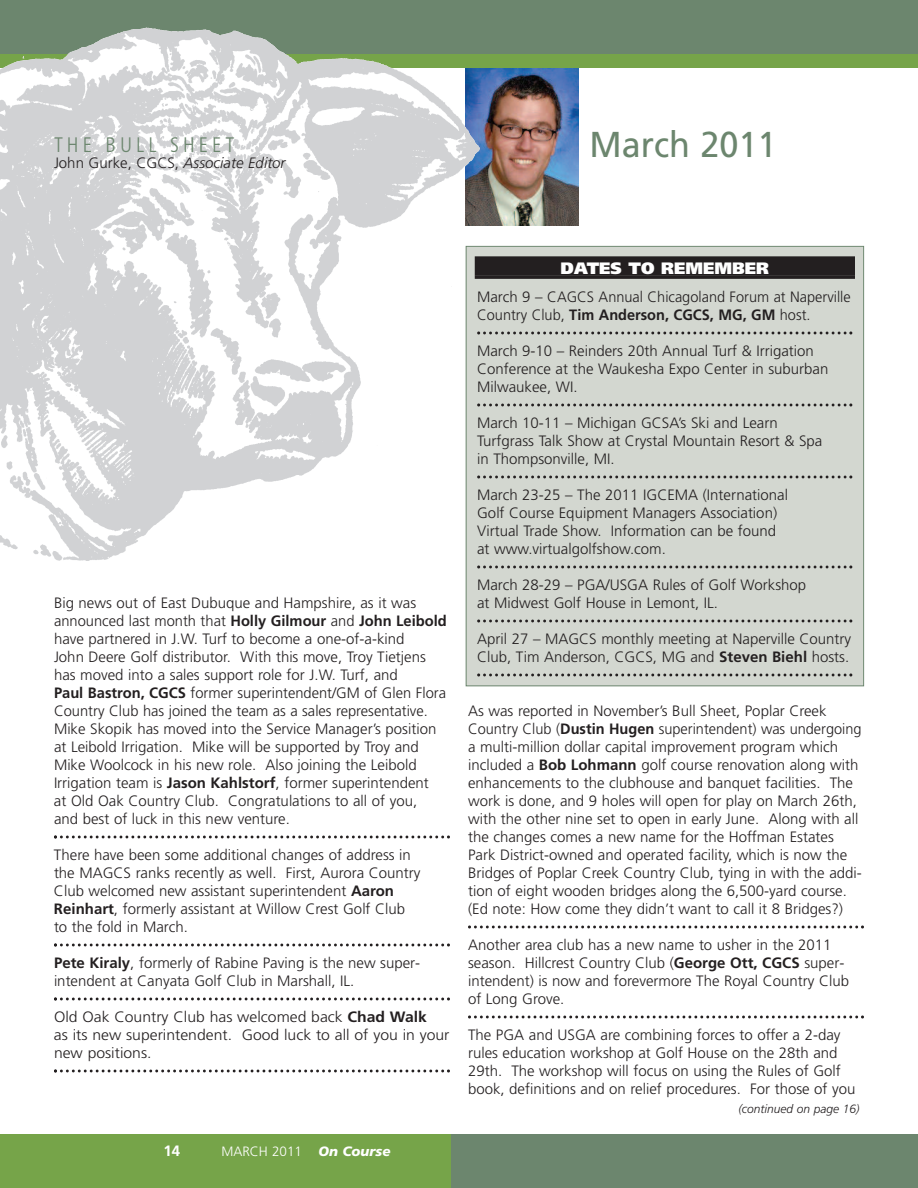
<style>
.page{position:relative;width:918px;height:1188px;background:#fff}
.page>*{position:absolute;margin:0;border:0;box-sizing:border-box;transform-origin:0 0}
.t1{font:36px "Frutiger";color:#6c866e;scale:.95 1}
.t2{font:300 condensed 21px "Frutiger";letter-spacing:.19em;color:#6c866e}
.t3{font:900 16.5px "Frutiger";color:#fff}
.t4{font:300 15px/18px "Frutiger";color:#231f20}
.t5{font:300 15px/18px "Frutiger";color:#231f20;scale:1.05 1}
.t6{font:700 15px "Frutiger";color:#fff}
.t7{font:300 13.5px "Frutiger";color:#fff}
.t8{font:italic 300 12px "Frutiger";color:#231f20}
.s1{font-style:italic}
.s2{font-weight:700}
.s3{font-weight:900;font-style:italic}
</style>
<div class="page">
<img style="left:510px;top:68px;width:68px;height:158px">
<div style="left:0;top:0;width:918px;height:68px;background:#6c866e"></div>
<div style="left:0;top:54px;width:918px;height:14px;background:#76a449"></div>
<div style="left:0;top:1134px;width:918px;height:54px;background:#6c866e"></div>
<div style="left:0;top:1134px;width:451px;height:54px;background:#76a449"></div>
<img style="left:0;top:27px;width:510px;height:547px">
<svg style="left:54px;top:836px;width:396px;height:2px"></svg>
<svg style="left:54px;top:944px;width:396px;height:2px"></svg>
<svg style="left:54px;top:998px;width:396px;height:2px"></svg>
<svg style="left:54px;top:1070px;width:396px;height:2px"></svg>
<svg style="left:468px;top:926px;width:396px;height:2px"></svg>
<svg style="left:468px;top:1016px;width:396px;height:2px"></svg>
<div style="left:466px;top:247px;width:397px;height:438px;background:#d3d7d0"></div>
<div style="left:475px;top:256px;width:380px;height:20px;background:#231f20"></div>
<hr style="left:475px;top:276px;width:380px;height:3px;background:#231f20">
<svg style="left:477px;top:332px;width:375px;height:2px"></svg>
<svg style="left:477px;top:404px;width:375px;height:2px"></svg>
<svg style="left:477px;top:476px;width:375px;height:2px"></svg>
<svg style="left:477px;top:566px;width:375px;height:2px"></svg>
<svg style="left:477px;top:620px;width:375px;height:2px"></svg>
<svg style="left:477px;top:674px;width:375px;height:2px"></svg>
<h2 class="t2" style="left:54px;top:136px;width:182px">THE BULL SHEET</h2>
<h1 class="t1" style="left:589px;top:130px;width:199px">March 2011</h1>
<p class="t4" style="left:54px;top:155px;width:233px">John Gurke, CGCS, <span class="s1">Associate Editor</span></p>
<p class="t4" style="left:54px;top:594px;width:394px">Big news out of East Dubuque and Hampshire, as it was announced last month that <span class="s2">Holly Gilmour</span> and <span class="s2">John Leibold </span>have partnered in J.W. Turf to become a one-of-a-kind<br>John Deere Golf distributor. With this move, Troy Tietjens has moved into a sales support role for J.W. Turf, and<br><span class="s2">Paul Bastron, CGCS</span> former superintendent/GM of Glen Flora Country Club has joined the team as a sales representative.<br>Mike Skopik has moved into the Service Manager’s position at Leibold Irrigation. Mike will be supported by Troy and Mike Woolcock in his new role. Also joining the Leibold Irrigation team is <span class="s2">Jason Kahlstorf</span>, former superintendent<br>at Old Oak Country Club. Congratulations to all of you,<br>and best of luck in this new venture.</p>
<p class="t4" style="left:54px;top:846px;width:368px">There have been some additional changes of address in the MAGCS ranks recently as well. First, Aurora Country Club welcomed new assistant superintendent <span class="s2">Aaron Reinhart</span>, formerly assistant at Willow Crest Golf Club to the fold in March.</p>
<p class="t4" style="left:54px;top:954px;width:368px"><span class="s2">Pete Kiraly</span>, formerly of Rabine Paving is the new super&shy;intendent at Canyata Golf Club in Marshall, IL.</p>
<p class="t5" style="left:54px;top:1008px;width:378px">Old Oak Country Club has welcomed back <span class="s2">Chad Walk<br></span>as its new superintendent. Good luck to all of you in your new positions.</p>
<p class="t6" style="left:164px;top:1144px;width:18px">14</p>
<p class="t7" style="left:221px;top:1146px;width:171px">MARCH 2011 <span class="s3">On Course</span></p>
<p class="t3" style="left:561px;top:261px;width:210px">DATES TO REMEMBER</p>
<p class="t4" style="left:477px;top:288px;width:375px">March 9 – CAGCS Annual Chicagoland Forum at Naperville<br>Country Club, <span class="s2">Tim Anderson, CGCS, MG, GM</span> host.</p>
<p class="t4" style="left:477px;top:342px;width:353px">March 9-10 – Reinders 20th Annual Turf &amp; Irrigation<br>Conference at the Waukesha Expo Center in suburban<br>Milwaukee, WI.</p>
<p class="t4" style="left:477px;top:414px;width:347px">March 10-11 – Michigan GCSA’s Ski and Learn<br>Turfgrass Talk Show at Crystal Mountain Resort &amp; Spa in Thompsonville, MI.</p>
<p class="t4" style="left:477px;top:486px;width:312px">March 23-25 – The 2011 IGCEMA (International Golf Course Equipment Managers Association)<br>Virtual Trade Show. Information can be found at www.virtualgolfshow.com.</p>
<p class="t4" style="left:477px;top:576px;width:331px">March 28-29 – PGA/USGA Rules of Golf Workshop at Midwest Golf House in Lemont, IL.</p>
<p class="t4" style="left:477px;top:630px;width:376px">April 27 – MAGCS monthly meeting at Naperville Country<br>Club, Tim Anderson, CGCS, MG and <span class="s2">Steven Biehl</span> hosts.</p>
<p class="t4" style="left:468px;top:702px;width:395px">As was reported in November’s Bull Sheet, Poplar Creek Country Club (<span class="s2">Dustin Hugen</span> superintendent) was undergoing a multi-million dollar capital improvement program which included a <span class="s2">Bob Lohmann</span> golf course renovation along with enhancements to the clubhouse and banquet facilities. The work is done, and 9 holes will open for play on March 26th, with the other nine set to open in early June. Along with all the changes comes a new name for the Hoffman Estates Park District-owned and operated facility, which is now the Bridges of Poplar Creek Country Club, tying in with the addi&shy;tion of eight wooden bridges along the 6,500-yard course. (Ed note: How come they didn’t want to call it 8 Bridges?)</p>
<p class="t4" style="left:468px;top:936px;width:383px">Another area club has a new name to usher in the 2011 season. Hillcrest Country Club (<span class="s2">George Ott, CGCS</span> super&shy;intendent) is now and forevermore The Royal Country Club of Long Grove.</p>
<p class="t4" style="left:468px;top:1026px;width:389px">The PGA and USGA are combining forces to offer a 2-day rules education workshop at Golf House on the 28th and 29th. The workshop will focus on using the Rules of Golf book, definitions and on relief procedures. For those of you</p>
<p class="t8" style="left:738px;top:1104px;width:123px">(continued on page 16)</p>
</div>
